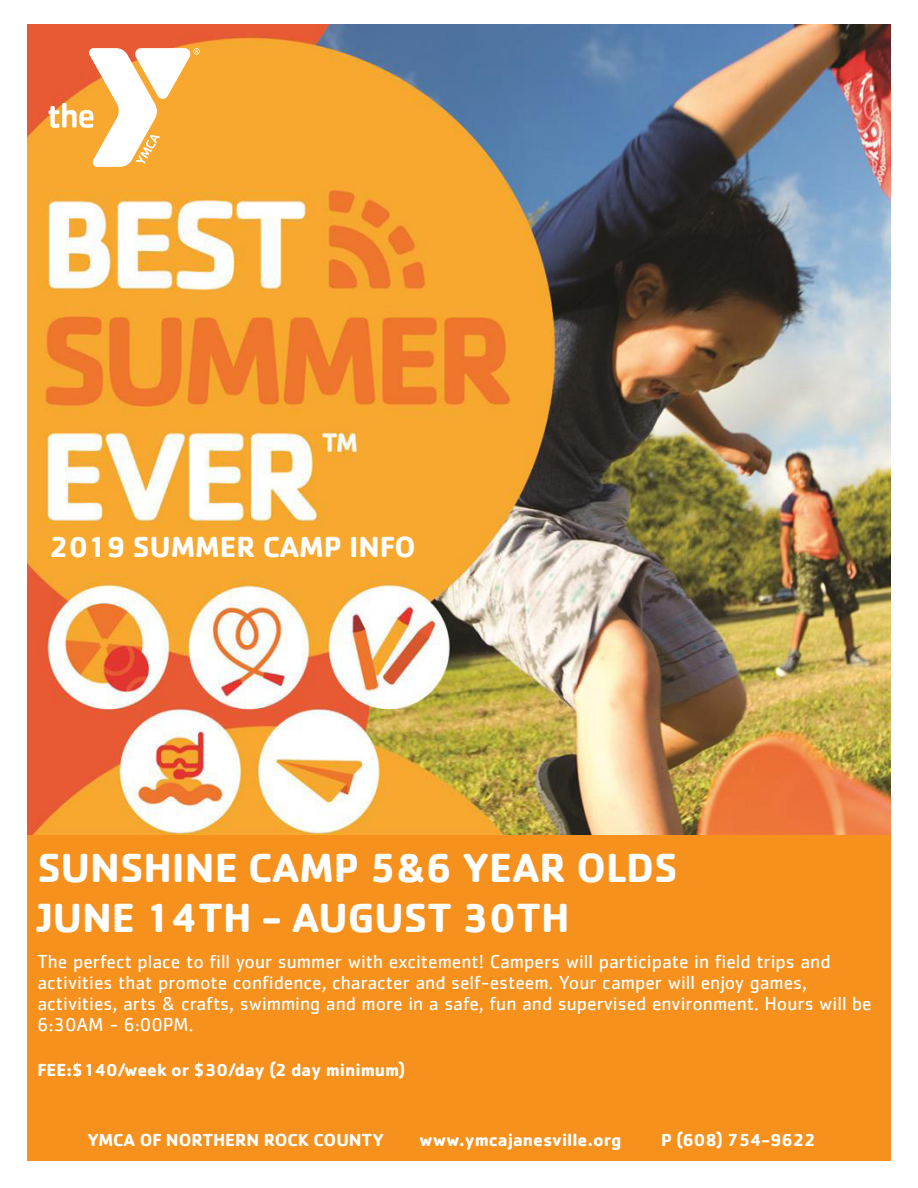
<style>
.page{position:relative;width:918px;height:1188px;background:#fff}
.page>*{position:absolute;margin:0;border:0;box-sizing:border-box;transform-origin:0 0}
.Text{font:700 42px "Cachet";color:#fff}
.t1{font:700 30px "Cachet";color:#fff}
.t2{font:19.5px/21px "Cachet";color:#fff}
.t3{font:700 18px "Cachet";color:#fff}
</style>
<div class="page">
<img style="left:27px;top:24px;width:864px;height:811px">
<div style="left:27px;top:835px;width:864px;height:326px;background:#f6911e"></div>
<svg style="left:49px;top:48px;width:151px;height:119px"></svg>
<p class="t1" style="left:50px;top:527px;width:368px">2019 SUMMER CAMP INFO</p>
<p class="Text" style="left:38px;top:840px;width:642px">SUNSHINE CAMP 5&amp;6 YEAR OLDS</p>
<p class="Text" style="left:38px;top:891px;width:533px">JUNE 14TH - AUGUST 30TH</p>
<p class="t2" style="left:38px;top:951px;width:836px">The perfect place to fill your summer with excitement! Campers will participate in field trips and activities that promote confidence, character and self-esteem. Your camper will enjoy games, activities, arts &amp; crafts, swimming and more in a safe, fun and supervised environment. Hours will be 6:30AM - 6:00PM.</p>
<p class="t3" style="left:38px;top:1058px;width:369px">FEE:$140/week or $30/day (2 day minimum)</p>
<p class="t3" style="left:88px;top:1128px;width:298px">YMCA OF NORTHERN ROCK COUNTY</p>
<p class="t3" style="left:419px;top:1128px;width:204px">www.ymcajanesville.org</p>
<p class="t3" style="left:661px;top:1128px;width:156px">P (608) 754-9622</p>
</div>
